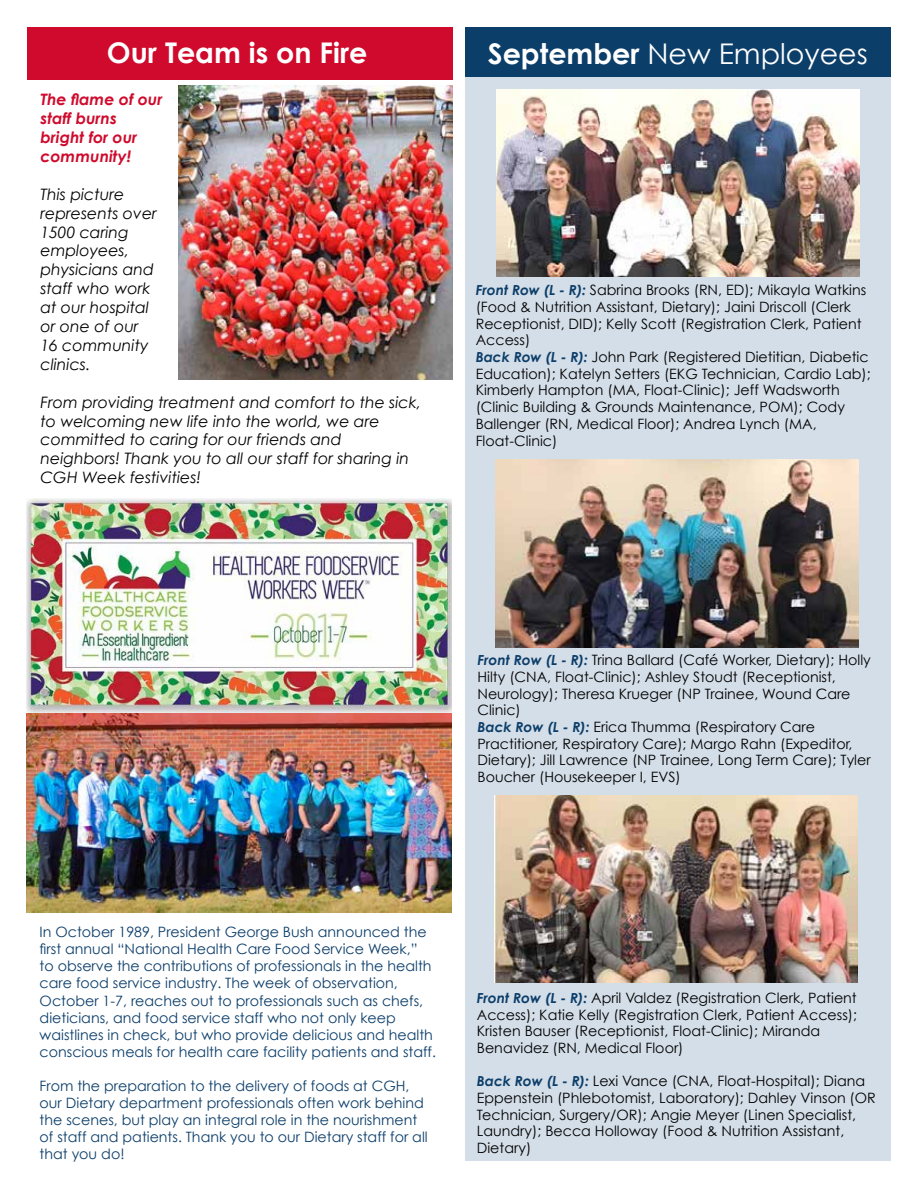
<style>
.page{position:relative;width:918px;height:1188px;background:#fff}
.page>*{position:absolute;margin:0;border:0;box-sizing:border-box;transform-origin:0 0}
.t1{font:28.5px "Century Gothic";color:#fff}
.t2{font:700 28.5px "Century Gothic";color:#fff}
.t3{font:italic 15.75px/18.9px "Century Gothic";color:#000}
.t4{font:italic 700 15.75px/18.9px "Century Gothic";color:#cf0a2c}
.t5{font:14.25px/16.6px "Century Gothic";color:#000}
.t6{font:14.25px/17.1px "Century Gothic";color:#0c3e6a}
.s1{font-weight:700}
.s2{font-weight:700;font-style:italic;font-size:13.8px;color:#0c3e6a}
</style>
<div class="page">
<div style="left:465px;top:56px;width:426px;height:1105px;background:#d4dee8"></div>
<div style="left:465px;top:27px;width:426px;height:50px;background:#0c3e6a"></div>
<img style="left:496px;top:460px;width:363px;height:187px">
<img style="left:496px;top:89px;width:363px;height:188px">
<img style="left:494px;top:795px;width:363px;height:188px">
<div style="left:27px;top:27px;width:425px;height:53px;background:#cf0a2c"></div>
<img style="left:178px;top:86px;width:274px;height:294px">
<img style="left:26px;top:499px;width:426px;height:222px">
<img style="left:27px;top:713px;width:425px;height:199px">
<h1 class="t2" style="left:107px;top:35px;width:262px">Our Team is on Fire</h1>
<p class="t4" style="left:40px;top:90px;width:123px">The flame of our staff burns bright for our community!</p>
<p class="t3" style="left:40px;top:184px;width:118px">This picture represents over<br>1500 caring employees, physicians and staff who work at our hospital or one of our<br>16 community clinics.</p>
<p class="t3" style="left:40px;top:392px;width:382px">From providing treatment and comfort to the sick, to welcoming new life into the world, we are committed to caring for our friends and neighbors! Thank you to all our staff for sharing in CGH Week festivities!</p>
<h1 class="t1" style="left:488px;top:36px;width:381px"><span class="s1">September</span> New Employees</h1>
<p class="t5" style="left:476px;top:282px;width:397px"><span class="s2">Front Row (L - R):</span> Sabrina Brooks (RN, ED); Mikayla Watkins (Food &amp; Nutrition Assistant, Dietary); Jaini Driscoll (Clerk Receptionist, DID); Kelly Scott (Registration Clerk, Patient Access)<br><span class="s2">Back Row (L - R):</span> John Park (Registered Dietitian, Diabetic Education); Katelyn Setters (EKG Technician, Cardio Lab); Kimberly Hampton (MA, Float-Clinic); Jeff Wadsworth (Clinic Building &amp; Grounds Maintenance, POM); Cody Ballenger (RN, Medical Floor); Andrea Lynch (MA, Float-Clinic)</p>
<p class="t5" style="left:478px;top:652px;width:395px"><span class="s2">Front Row (L - R):</span> Trina Ballard (Café Worker, Dietary); Holly Hilty (CNA, Float-Clinic); Ashley Stoudt (Receptionist, Neurology); Theresa Krueger (NP Trainee, Wound Care Clinic)<br><span class="s2">Back Row (L - R):</span> Erica Thumma (Respiratory Care Practitioner, Respiratory Care); Margo Rahn (Expeditor, Dietary); Jill Lawrence (NP Trainee, Long Term Care); Tyler Boucher (Housekeeper I, EVS)</p>
<p class="t6" style="left:40px;top:923px;width:398px">In October 1989, President George Bush announced the first annual “National Health Care Food Service Week,”<br>to observe the contributions of professionals in the health care food service industry. The week of observation, October 1-7, reaches out to professionals such as chefs, dieticians, and food service staff who not only keep waistlines in check, but who provide delicious and health conscious meals for health care facility patients and staff.</p>
<p class="t6" style="left:40px;top:1077px;width:390px">From the preparation to the delivery of foods at CGH, our Dietary department professionals often work behind the scenes, but play an integral role in the nourishment of staff and patients. Thank you to our Dietary staff for all that you do!</p>
<p class="t5" style="left:477px;top:989px;width:382px"><span class="s2">Front Row (L - R):</span> April Valdez (Registration Clerk, Patient Access); Katie Kelly (Registration Clerk, Patient Access); Kristen Bauser (Receptionist, Float-Clinic); Miranda Benavidez (RN, Medical Floor)</p>
<p class="t5" style="left:477px;top:1073px;width:401px"><span class="s2">Back Row (L - R):</span> Lexi Vance (CNA, Float-Hospital); Diana Eppenstein (Phlebotomist, Laboratory); Dahley Vinson (OR Technician, Surgery/OR); Angie Meyer (Linen Specialist, Laundry); Becca Holloway (Food &amp; Nutrition Assistant, Dietary)</p>
</div>
